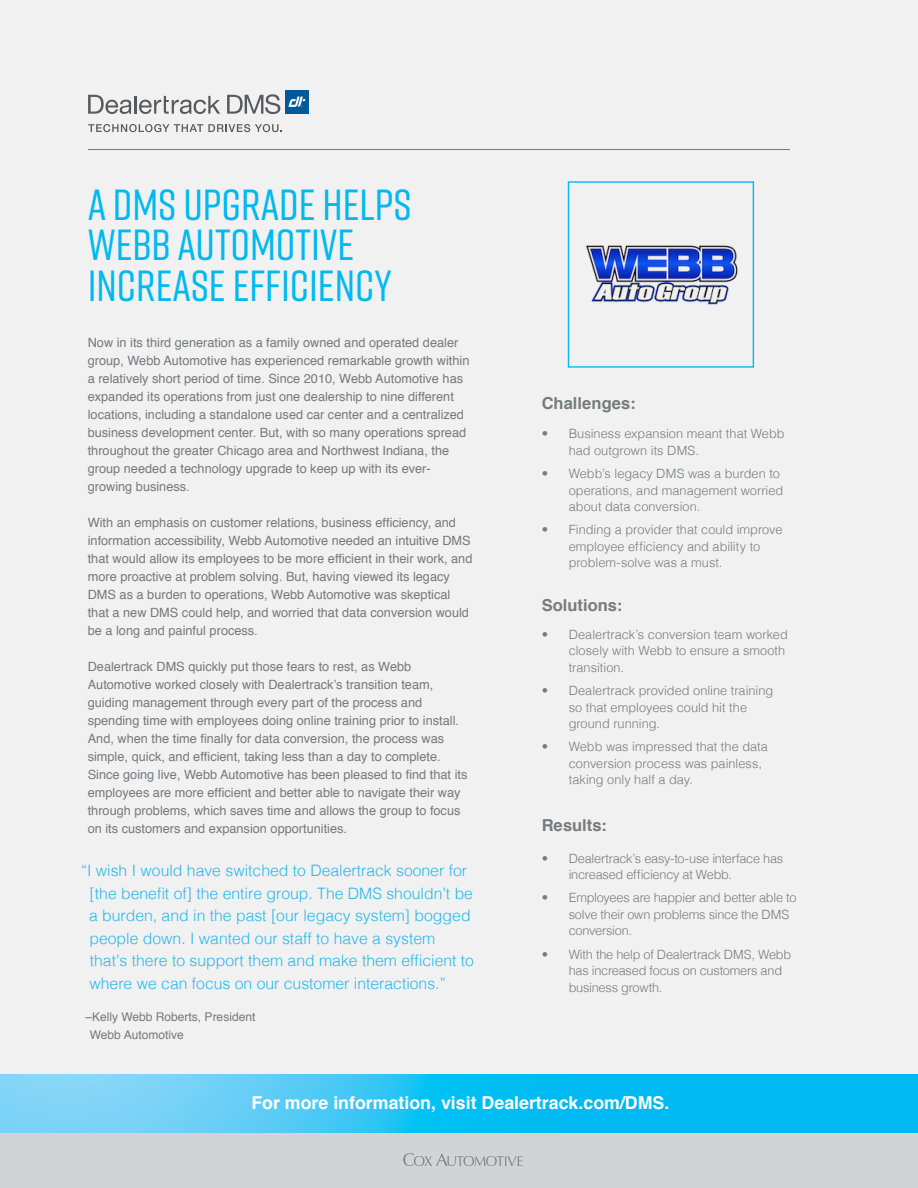
<style>
.page{position:relative;width:918px;height:1188px;background:#f1f1f1}
.page>*{position:absolute;margin:0;border:0;box-sizing:border-box;transform-origin:0 0}
.t1{font:500 43.5px/40.5px "Rift";color:#00b9f1}
.t2{font:700 17.85px "Helvetica";color:#fff}
.t3{font:700 16.5px "Helvetica";color:#767b7b}
.t4{font:300 15.75px/22.5px "Helvetica";color:#26b8eb}
.t5{font:12.75px/18px "Helvetica";color:#76787b}
.t6{font:300 12.75px/16.5px "Helvetica";color:#767b7b}
.t7{font:300 12.75px/16.5px "Helvetica";letter-spacing:-.02em;color:#767b7b}
.t8{font:12px/17.4px "Helvetica";color:#76787b}
</style>
<div class="page">
<div style="left:285px;top:90px;width:24px;height:24px;background:#00599a"></div>
<svg style="left:288px;top:97px;width:17px;height:10px"></svg>
<hr style="left:134px;top:96px;width:3px;height:18px;background:#58595b">
<svg style="left:139px;top:96px;width:81px;height:18px"></svg>
<svg style="left:88px;top:95px;width:43px;height:19px"></svg>
<svg style="left:227px;top:94px;width:53px;height:20px"></svg>
<svg style="left:88px;top:124px;width:194px;height:8px"></svg>
<hr style="left:88px;top:149px;width:702px;height:1px;background:#767b7b">
<div style="left:568px;top:181px;width:186px;height:187px;border:1px solid #00b9f1"></div>
<svg style="left:0;top:1075px;width:918px;height:58px;background:#2dc3f3"></svg>
<div style="left:0;top:1133px;width:918px;height:54px;background:#d1d3d4"></div>
<svg style="left:403px;top:1153px;width:120px;height:13px"></svg>
<img style="left:586px;top:245px;width:152px;height:60px">
<h1 class="t1" style="left:88px;top:183px;width:326px">A DMS UPGRADE HELPS<br>WEBB AUTOMOTIVE<br>INCREASE EFFICIENCY</h1>
<p class="t5" style="left:88px;top:334px;width:383px">Now in its third generation as a family owned and operated dealer group, Webb Automotive has experienced remarkable growth within a relatively short period of time. Since 2010, Webb Automotive has expanded its operations from just one dealership to nine different locations, including a standalone used car center and a centralized business development center. But, with so many operations spread throughout the greater Chicago area and Northwest Indiana, the group needed a technology upgrade to keep up with its ever&shy;growing business.</p>
<p class="t5" style="left:88px;top:514px;width:386px">With an emphasis on customer relations, business efficiency, and information accessibility, Webb Automotive needed an intuitive DMS that would allow its employees to be more efficient in their work, and more proactive at problem solving. But, having viewed its legacy DMS as a burden to operations, Webb Automotive was skeptical that a new DMS could help, and worried that data conversion would be a long and painful process.</p>
<p class="t5" style="left:88px;top:658px;width:381px">Dealertrack DMS quickly put those fears to rest, as Webb Automotive worked closely with Dealertrack’s transition team, guiding management through every part of the process and spending time with employees doing online training prior to install.<br>And, when the time finally for data conversion, the process was simple, quick, and efficient, taking less than a day to complete.<br>Since going live, Webb Automotive has been pleased to find that its employees are more efficient and better able to navigate their way through problems, which saves time and allows the group to focus on its customers and expansion opportunities.</p>
<p class="t4" style="left:89px;top:858px;width:387px;text-indent:-8px">“I wish I would have switched to Dealertrack sooner for [the benefit of] the entire group. The DMS shouldn’t be a burden, and in the past [our legacy system] bogged people down. I wanted our staff to have a system that’s there to support them and make them efficient to where we can focus on our customer interactions.”</p>
<p class="t8" style="left:90px;top:1009px;width:167px;text-indent:-4px">–Kelly Webb Roberts, President<br>Webb Automotive</p>
<p class="t3" style="left:542px;top:390px;width:95px">Challenges:</p>
<p class="t6" style="left:569px;top:425px;width:217px;text-indent:-27px">• Business expansion meant that Webb had outgrown its DMS.</p>
<p class="t6" style="left:569px;top:464px;width:216px;text-indent:-27px">• Webb’s legacy DMS was a burden to operations, and management worried about data conversion.</p>
<p class="t6" style="left:569px;top:521px;width:215px;text-indent:-27px">• Finding a provider that could improve employee efficiency and ability to problem-solve was a must.</p>
<p class="t3" style="left:542px;top:592px;width:82px">Solutions:</p>
<p class="t6" style="left:569px;top:625px;width:221px;text-indent:-27px">• Dealertrack’s conversion team worked closely with Webb to ensure a smooth transition.</p>
<p class="t6" style="left:569px;top:681px;width:206px;text-indent:-27px">• Dealertrack provided online training so that employees could hit the ground running.</p>
<p class="t6" style="left:569px;top:738px;width:201px;text-indent:-27px">• Webb was impressed that the data conversion process was painless, taking only half a day.</p>
<p class="t3" style="left:542px;top:812px;width:66px">Results:</p>
<p class="t7" style="left:569px;top:849px;width:216px;text-indent:-27px">• Dealertrack’s easy-to-use interface has increased efficiency at Webb.</p>
<p class="t6" style="left:569px;top:889px;width:229px;text-indent:-27px">• Employees are happier and better able to solve their own problems since the DMS conversion.</p>
<p class="t6" style="left:569px;top:945px;width:224px;text-indent:-27px">• With the help of Dealertrack DMS, Webb has increased focus on customers and business growth.</p>
<h2 class="t2" style="left:251px;top:1088px;width:420px">For more information, visit Dealertrack.com/DMS.</h2>
</div>
